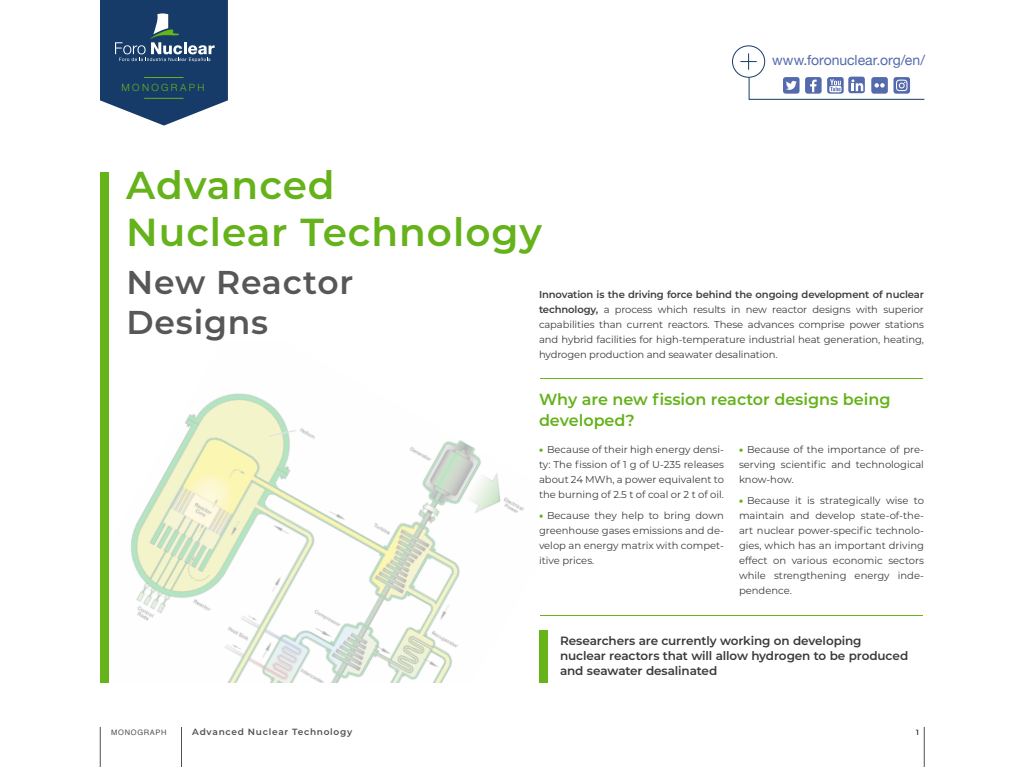
<style>
.page{position:relative;width:1024px;height:768px;background:#fff}
.page>*{position:absolute;margin:0;border:0;box-sizing:border-box;transform-origin:0 0}
.t1{font:600 39px/46.8px "Montserrat";letter-spacing:.025em;color:#65b21a}
.t2{font:600 33px/39.6px "Montserrat";letter-spacing:.025em;color:#575757}
.t3{font:600 16px/21px "Montserrat";color:#65b21a}
.t4{font:14px "Helvetica Neue";color:#536aac}
.t5{font:600 12px/15px "Montserrat";letter-spacing:-.01em;color:#3b3a38}
.t6{font:10px/15px "Montserrat";color:#3b3c3b;text-align:justify}
.t7{font:300 10px "Helvetica Neue LT Std";letter-spacing:.24em;color:#66b31a}
.t8{font:600 9px "Montserrat";letter-spacing:.08em;color:#515151}
.t9{font:7.5px "Helvetica";letter-spacing:.09em;color:#515151}
.t10{font:500 7.5px "Montserrat";color:#000}
.s1{font-weight:600}
.s2{font-weight:900;color:#66b31a}
</style>
<div class="page">
<hr style="left:100px;top:727px;width:1px;height:40px;background:#515151">
<hr style="left:181px;top:727px;width:1px;height:40px;background:#515151">
<hr style="left:924px;top:727px;width:1px;height:40px;background:#515151">
<svg style="left:100px;top:0;width:128px;height:126px;background:#3a597e"></svg>
<div style="left:100px;top:172px;width:9px;height:511px;background:#66b31a"></div>
<div style="left:539px;top:630px;width:9px;height:53px;background:#66b31a"></div>
<div style="left:783px;top:77px;width:17px;height:17px;background:#536aac;border-radius:3px"></div>
<svg style="left:786px;top:81px;width:11px;height:9px"></svg>
<div style="left:805px;top:77px;width:17px;height:17px;background:#536aac;border-radius:3px"></div>
<svg style="left:810px;top:80px;width:7px;height:12px"></svg>
<svg style="left:848px;top:77px;width:17px;height:16px"></svg>
<svg style="left:852px;top:79px;width:11px;height:12px"></svg>
<svg style="left:827px;top:77px;width:17px;height:17px"></svg>
<svg style="left:829px;top:79px;width:12px;height:13px"></svg>
<div style="left:871px;top:77px;width:17px;height:17px;background:#536aac;border-radius:3px"></div>
<svg style="left:875px;top:83px;width:10px;height:5px"></svg>
<svg style="left:893px;top:77px;width:17px;height:17px"></svg>
<svg style="left:896px;top:80px;width:12px;height:11px"></svg>
<hr style="left:749px;top:99px;width:175px;height:1px;background:#173b69">
<hr style="left:749px;top:64px;width:1px;height:36px;background:#173b69">
<div style="left:732px;top:46px;width:33px;height:31px;background:#fff;border-radius:50%"></div>
<div style="left:732px;top:45px;width:33px;height:33px;border:1px solid #173b69;border-radius:50%"></div>
<svg style="left:740px;top:53px;width:17px;height:17px"></svg>
<hr style="left:540px;top:378px;width:383px;height:1px;background:#66b31a">
<hr style="left:540px;top:615px;width:383px;height:1px;background:#66b31a">
<img style="left:130px;top:393px;width:394px;height:290px">
<p class="t7" style="left:122px;top:81px;width:84px">MONOGRAPH</p>
<h3 class="t4" style="left:772px;top:50px;width:155px">www.foronuclear.org/en/</h3>
<h1 class="t1" style="left:126px;top:160px;width:417px">Advanced<br>Nuclear Technology</h1>
<h2 class="t2" style="left:126px;top:261px;width:228px">New Reactor<br>Designs</h2>
<p class="t6" style="left:539px;top:286px;width:387px"><span class="s1">Innovation is the driving force behind the ongoing development of nuclear technology,</span> a process which results in new reactor designs with superior capabilities than current reactors. These advances comprise power stations and hybrid facilities for high-temperature industrial heat generation, heating, hydrogen production and seawater desalination.</p>
<h3 class="t3" style="left:539px;top:388px;width:353px">Why are new fission reactor designs being developed?</h3>
<p class="t6" style="left:539px;top:442px;width:187px"><span class="s2">•</span> Because of their high energy densi&shy;ty: The fission of 1 g of U-235 releases about 24 MWh, a power equivalent to the burning of 2.5 t of coal or 2 t of oil.</p>
<p class="t6" style="left:539px;top:508px;width:186px"><span class="s2">•</span> Because they help to bring down greenhouse gases emissions and de&shy;velop an energy matrix with compet&shy;itive prices.</p>
<p class="t6" style="left:739px;top:442px;width:187px"><span class="s2">•</span> Because of the importance of pre&shy;serving scientific and technological know-how.</p>
<p class="t6" style="left:739px;top:493px;width:187px"><span class="s2">•</span> Because it is strategically wise to maintain and develop state-of-the&shy;art nuclear power-specific technolo&shy;gies, which has an important driving effect on various economic sectors while strengthening energy inde&shy;pendence.</p>
<p class="t5" style="left:560px;top:633px;width:350px">Researchers are currently working on developing nuclear reactors that will allow hydrogen to be produced and seawater desalinated</p>
<p class="t9" style="left:111px;top:727px;width:57px">MONOGRAPH</p>
<p class="t8" style="left:192px;top:725px;width:162px">Advanced Nuclear Technology</p>
<p class="t10" style="left:916px;top:727px;width:4px">1</p>
</div>
